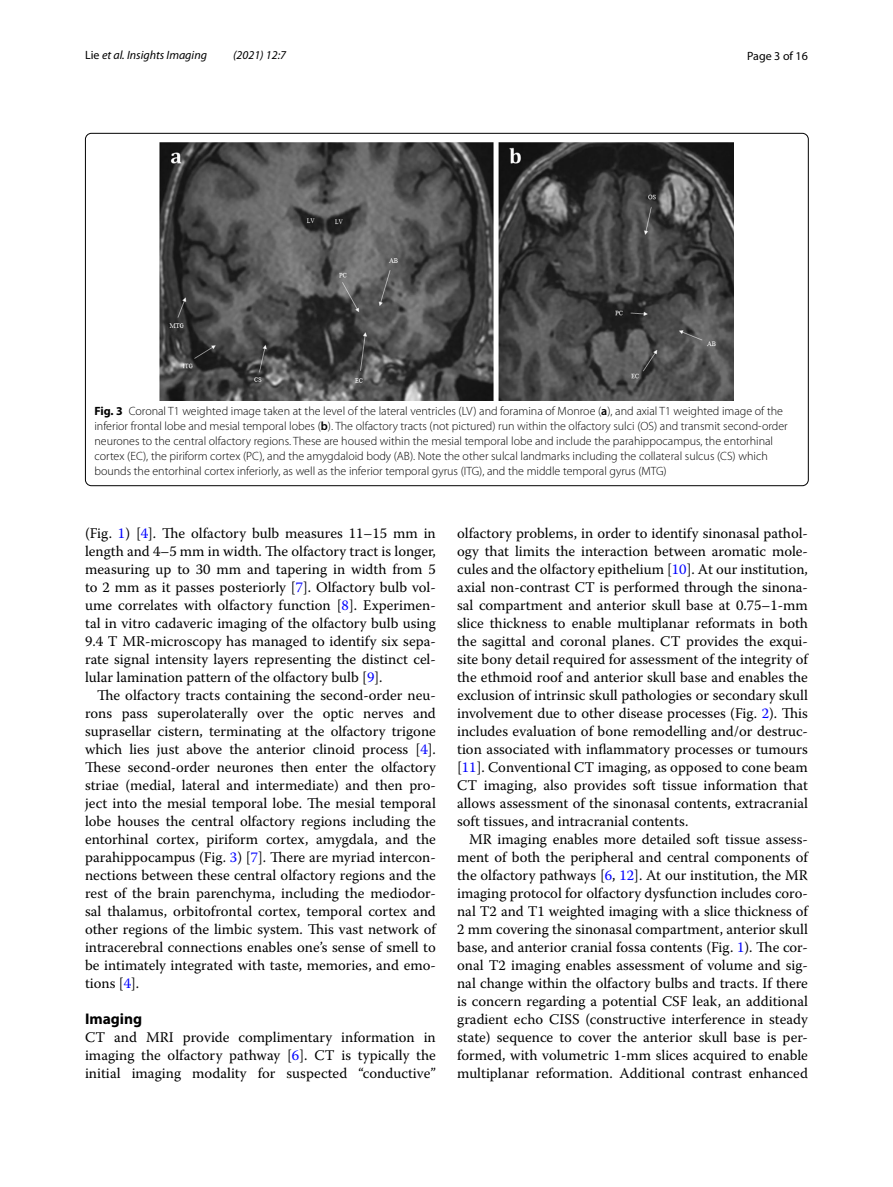
<style>
.page{position:relative;width:893px;height:1187px;background:#fff}
.page>*{position:absolute;margin:0;border:0;box-sizing:border-box;transform-origin:0 0}
.t1{font:700 15.45px "Myriad Pro";color:#000}
.t2{font:14.7px/18px "Warnock Pro";color:#000;text-align:justify}
.t3{font:300 12px/15px "Myriad Pro";color:#000}
.t4{font:italic 12px "Myriad Pro";color:#000}
.t5{font:12px "Myriad Pro";color:#000}
.s1{font-style:normal}
.s2{font-weight:700}
.s3{font-weight:600}
.s4{color:#00f}
</style>
<div class="page">
<img style="left:160px;top:142px;width:574px;height:258px">
<p class="t4" style="left:85px;top:48px;width:123px"><span class="s1">Lie</span> et al. Insights Imaging</p>
<p class="t4" style="left:233px;top:48px;width:54px">(2021) 12:7</p>
<p class="t5" style="left:747px;top:48px;width:62px">Page 3 of 16</p>
<p class="t3" style="left:94px;top:404px;width:695px"><span class="s2">Fig. 3</span> Coronal T1 weighted image taken at the level of the lateral ventricles (LV) and foramina of Monroe (<span class="s3">a</span>), and axial T1 weighted image of the inferior frontal lobe and mesial temporal lobes (<span class="s3">b</span>). The olfactory tracts (not pictured) run within the olfactory sulci (OS) and transmit second-order neurones to the central olfactory regions. These are housed within the mesial temporal lobe and include the parahippocampus, the entorhinal cortex (EC), the piriform cortex (PC), and the amygdaloid body (AB). Note the other sulcal landmarks including the collateral sulcus (CS) which bounds the entorhinal cortex inferiorly, as well as the inferior temporal gyrus (ITG), and the middle temporal gyrus (MTG)</p>
<p class="t2" style="left:85px;top:524px;width:352px">(Fig. <span class="s4">1</span>) [<span class="s4">4</span>]. The olfactory bulb measures 11–15 mm in length and 4–5 mm in width. The olfactory tract is longer, measuring up to 30 mm and tapering in width from 5 to 2 mm as it passes posteriorly [<span class="s4">7</span>]. Olfactory bulb vol&shy;ume correlates with olfactory function [<span class="s4">8</span>]. Experimen&shy;tal in vitro cadaveric imaging of the olfactory bulb using 9.4 T MR-microscopy has managed to identify six sepa&shy;rate signal intensity layers representing the distinct cel&shy;lular lamination pattern of the olfactory bulb [<span class="s4">9</span>].</p>
<p class="t2" style="left:85px;top:686px;width:352px;text-indent:12px">The olfactory tracts containing the second-order neu&shy;rons pass superolaterally over the optic nerves and suprasellar cistern, terminating at the olfactory trigone which lies just above the anterior clinoid process [<span class="s4">4</span>].<br>These second-order neurones then enter the olfactory striae (medial, lateral and intermediate) and then pro&shy;ject into the mesial temporal lobe. The mesial temporal lobe houses the central olfactory regions including the entorhinal cortex, piriform cortex, amygdala, and the parahippocampus (Fig. <span class="s4">3</span>) [<span class="s4">7</span>]. There are myriad intercon&shy;nections between these central olfactory regions and the rest of the brain parenchyma, including the mediodor&shy;sal thalamus, orbitofrontal cortex, temporal cortex and other regions of the limbic system. This vast network of intracerebral connections enables one’s sense of smell to be intimately integrated with taste, memories, and emo&shy;tions [<span class="s4">4</span>].</p>
<p class="t1" style="left:85px;top:1008px;width:59px">Imaging</p>
<p class="t2" style="left:85px;top:1028px;width:352px">CT and MRI provide complimentary information in imaging the olfactory pathway [<span class="s4">6</span>]. CT is typically the initial imaging modality for suspected “conductive”</p>
<p class="t2" style="left:457px;top:524px;width:352px">olfactory problems, in order to identify sinonasal pathol&shy;ogy that limits the interaction between aromatic mole&shy;cules and the olfactory epithelium [<span class="s4">10</span>]. At our institution, axial non-contrast CT is performed through the sinona&shy;sal compartment and anterior skull base at 0.75–1-mm slice thickness to enable multiplanar reformats in both the sagittal and coronal planes. CT provides the exqui&shy;site bony detail required for assessment of the integrity of the ethmoid roof and anterior skull base and enables the exclusion of intrinsic skull pathologies or secondary skull involvement due to other disease processes (Fig. <span class="s4">2</span>). This includes evaluation of bone remodelling and/or destruc&shy;tion associated with inflammatory processes or tumours [<span class="s4">11</span>]. Conventional CT imaging, as opposed to cone beam CT imaging, also provides soft tissue information that allows assessment of the sinonasal contents, extracranial soft tissues, and intracranial contents.</p>
<p class="t2" style="left:457px;top:830px;width:352px;text-indent:12px">MR imaging enables more detailed soft tissue assess&shy;ment of both the peripheral and central components of the olfactory pathways [<span class="s4">6</span>, <span class="s4">12</span>]. At our institution, the MR imaging protocol for olfactory dysfunction includes coro&shy;nal T2 and T1 weighted imaging with a slice thickness of 2 mm covering the sinonasal compartment, anterior skull base, and anterior cranial fossa contents (Fig. <span class="s4">1</span>). The cor&shy;onal T2 imaging enables assessment of volume and sig&shy;nal change within the olfactory bulbs and tracts. If there is concern regarding a potential CSF leak, an additional gradient echo CISS (constructive interference in steady state) sequence to cover the anterior skull base is per&shy;formed, with volumetric 1-mm slices acquired to enable multiplanar reformation. Additional contrast enhanced</p>
</div>
